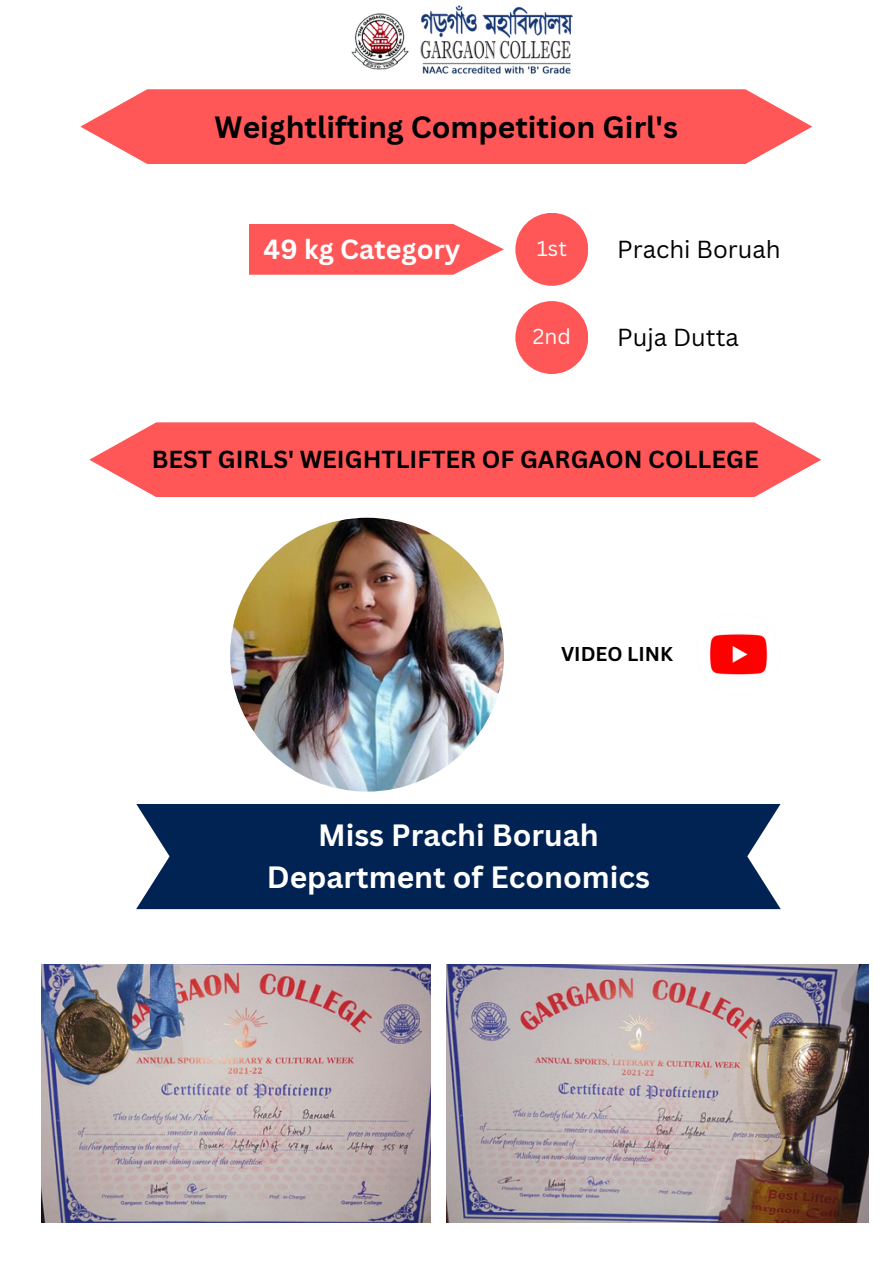
<style>
.page{position:relative;width:893px;height:1264px;background:#fff}
.page>*{position:absolute;margin:0;border:0;box-sizing:border-box;transform-origin:0 0}
.t1{font:700 30px "Canva Sans";color:#fff}
.t2{font:700 30px "Canva Sans";color:#000}
.t3{font:700 27px "Canva Sans";color:#fff}
.t4{font:700 24px "Canva Sans";color:#000}
.t5{font:24px "Canva Sans";color:#000}
.t6{font:21px "Canva Sans";color:#fff}
.t7{font:700 19.5px "Canva Sans";color:#000}
</style>
<div class="page">
<svg style="left:80px;top:89px;width:732px;height:74px;background:#f66"></svg>
<svg style="left:249px;top:224px;width:254px;height:51px;background:#ff6767"></svg>
<div style="left:515px;top:213px;width:73px;height:73px;background:#ff5757;border-radius:50%"></div>
<div style="left:515px;top:301px;width:73px;height:73px;background:#ff5757;border-radius:50%"></div>
<svg style="left:89px;top:422px;width:732px;height:74px;background:#f66"></svg>
<div style="left:136px;top:804px;width:644px;height:105px;background:#012353"></div>
<img style="left:41px;top:964px;width:389px;height:258px">
<img style="left:446px;top:964px;width:422px;height:258px">
<img style="left:351px;top:6px;width:221px;height:68px">
<img style="left:709px;top:634px;width:59px;height:41px">
<img style="left:230px;top:517px;width:274px;height:274px;border-radius:50%">
<p class="t2" style="left:215px;top:106px;width:465px">Weightlifting Competition Girl's</p>
<p class="t3" style="left:263px;top:230px;width:198px">49 kg Category</p>
<p class="t6" style="left:536px;top:233px;width:32px">1st</p>
<p class="t6" style="left:532px;top:321px;width:40px">2nd</p>
<p class="t5" style="left:617px;top:232px;width:165px">Prachi Boruah</p>
<p class="t5" style="left:617px;top:320px;width:123px">Puja Dutta</p>
<p class="t4" style="left:152px;top:443px;width:608px">BEST GIRLS' WEIGHTLIFTER OF GARGAON COLLEGE</p>
<p class="t7" style="left:561px;top:640px;width:113px">VIDEO LINK</p>
<p class="t1" style="left:318px;top:814px;width:282px">Miss Prachi Boruah</p>
<p class="t1" style="left:267px;top:856px;width:384px">Department of Economics</p>
</div>
